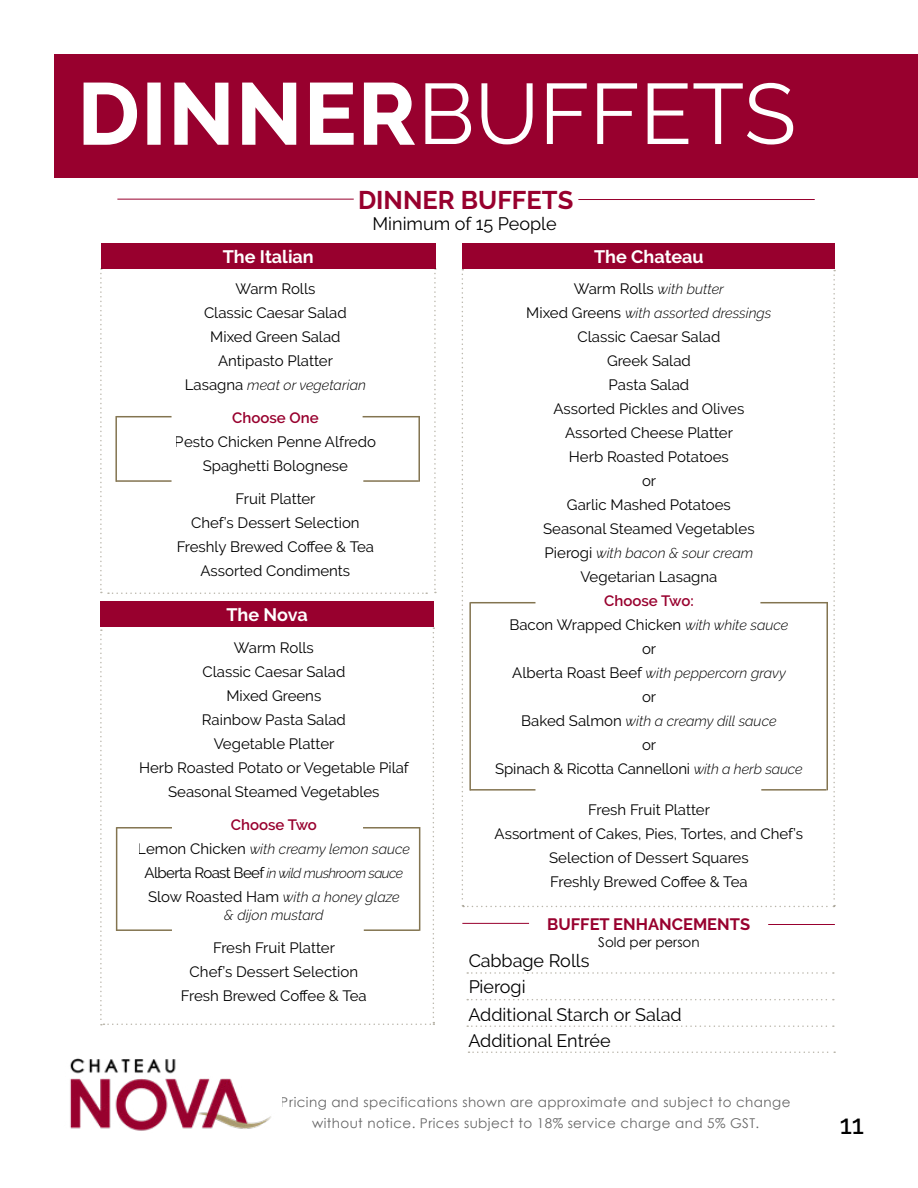
<style>
.page{position:relative;width:918px;height:1188px;background:#fff}
.page>*{position:absolute;margin:0;border:0;box-sizing:border-box;transform-origin:0 0}
.t1{font:85.5px "Raleway";color:#fff}
.t2{font:500 27px "Raleway";color:#000}
.t3{font:700 25.5px "Raleway";color:#98002e}
.t4{font:18px/26px "Raleway";color:#000}
.t5{font:700 18px "Raleway";color:#fff}
.t6{font:700 16.5px "Raleway";color:#98002e}
.t7{font:15px/24px "Raleway";color:#000;text-align:center}
.t8{font:600 15px "Raleway";color:#98002e}
.t9{font:italic 300 14.25px/24px "Raleway";color:#000;text-align:center}
.t10{font:italic 300 13.8px "Raleway";letter-spacing:-.04em;color:#000}
.t11{font:13.5px/21px "Century Gothic";letter-spacing:.03em;color:#000;text-align:center}
.t12{font:13.5px "Century Gothic";color:#000}
.s1{font-weight:700}
.s2{font-weight:400;font-style:normal;font-size:15px}
.s3{font-weight:600;color:#98002e}
.s4{font-weight:300;font-style:italic;font-size:14.25px}
</style>
<div class="page">
<img style="left:70px;top:1058px;width:201px;height:73px">
<div style="left:54px;top:54px;width:864px;height:123px;background:#98002e"></div>
<hr style="left:578px;top:199px;width:237px;height:1px;background:#98002e">
<hr style="left:117px;top:199px;width:237px;height:1px;background:#98002e">
<div style="left:101px;top:243px;width:335px;height:26px;background:#98002e"></div>
<div style="left:463px;top:243px;width:372px;height:25px;background:#98002e"></div>
<div style="left:100px;top:601px;width:334px;height:26px;background:#98002e"></div>
<svg style="left:100px;top:268px;width:2px;height:325px"></svg>
<svg style="left:108px;top:592px;width:319px;height:2px"></svg>
<svg style="left:434px;top:268px;width:2px;height:325px"></svg>
<svg style="left:100px;top:627px;width:334px;height:398px"></svg>
<svg style="left:462px;top:269px;width:373px;height:638px"></svg>
<hr style="left:768px;top:924px;width:67px;height:1px;background:#98002e">
<hr style="left:462px;top:923px;width:67px;height:1px;background:#98002e">
<svg style="left:467px;top:972px;width:367px;height:2px"></svg>
<svg style="left:467px;top:999px;width:367px;height:1px"></svg>
<svg style="left:467px;top:1025px;width:367px;height:2px"></svg>
<svg style="left:468px;top:1052px;width:367px;height:1px"></svg>
<hr style="left:470px;top:602px;width:65px;height:1px;background:#837450">
<hr style="left:470px;top:789px;width:65px;height:2px;background:#837450">
<hr style="left:761px;top:789px;width:65px;height:2px;background:#837450">
<hr style="left:760px;top:602px;width:67px;height:1px;background:#837450">
<hr style="left:469px;top:602px;width:2px;height:189px;background:#837450">
<hr style="left:826px;top:602px;width:2px;height:188px;background:#837450">
<hr style="left:116px;top:416px;width:56px;height:1px;background:#837450">
<hr style="left:116px;top:480px;width:56px;height:2px;background:#837450">
<hr style="left:363px;top:480px;width:56px;height:2px;background:#837450">
<hr style="left:363px;top:416px;width:56px;height:1px;background:#837450">
<hr style="left:115px;top:416px;width:2px;height:66px;background:#837450">
<hr style="left:418px;top:416px;width:2px;height:66px;background:#837450">
<hr style="left:117px;top:827px;width:55px;height:2px;background:#837450">
<hr style="left:117px;top:929px;width:55px;height:2px;background:#837450">
<hr style="left:364px;top:929px;width:55px;height:2px;background:#837450">
<hr style="left:363px;top:827px;width:57px;height:2px;background:#837450">
<hr style="left:116px;top:827px;width:1px;height:104px;background:#837450">
<hr style="left:419px;top:827px;width:1px;height:104px;background:#837450">
<h1 class="t1" style="left:78px;top:64px;width:720px"><span class="s1">DINNER</span>BUFFETS</h1>
<h3 class="t3" style="left:358px;top:185px;width:217px">DINNER BUFFETS</h3>
<p class="t4" style="left:372px;top:210px;width:186px">Minimum of 15 People</p>
<p class="t5" style="left:223px;top:246px;width:93px">The Italian</p>
<p class="t5" style="left:594px;top:246px;width:111px">The Chateau</p>
<p class="t7" style="left:204px;top:277px;width:144px">Warm Rolls<br>Classic Caesar Salad<br>Mixed Green Salad<br>Antipasto Platter</p>
<p class="t9" style="left:185px;top:373px;width:183px"><span class="s2">Lasagna</span> meat or vegetarian</p>
<p class="t8" style="left:232px;top:409px;width:88px">Choose One</p>
<p class="t7" style="left:175px;top:430px;width:203px">Pesto Chicken Penne Alfredo<br>Spaghetti Bolognese</p>
<p class="t7" style="left:177px;top:487px;width:199px">Fruit Platter<br>Chef’s Dessert Selection<br>Freshly Brewed Coffee &amp; Tea<br>Assorted Condiments</p>
<p class="t9" style="left:526px;top:277px;width:247px"><span class="s2">Warm Rolls</span> with butter<br><span class="s2">Mixed Greens</span> with assorted dressings</p>
<p class="t7" style="left:543px;top:325px;width:213px">Classic Caesar Salad<br>Greek Salad<br>Pasta Salad<br>Assorted Pickles and Olives<br>Assorted Cheese Platter<br>Herb Roasted Potatoes<br>or<br>Garlic Mashed Potatoes<br>Seasonal Steamed Vegetables</p>
<p class="t9" style="left:545px;top:541px;width:210px"><span class="s2">Pierogi</span> with bacon &amp; sour cream</p>
<p class="t7" style="left:580px;top:565px;width:139px">Vegetarian Lasagna</p>
<p class="t7" style="left:509px;top:589px;width:281px"><span class="s3">Choose Two:<br></span>Bacon Wrapped Chicken <span class="s4">with white sauce </span>or</p>
<p class="t9" style="left:512px;top:661px;width:275px"><span class="s2">Alberta Roast Beef</span> with peppercorn gravy</p>
<p class="t7" style="left:642px;top:685px;width:16px">or</p>
<p class="t9" style="left:521px;top:709px;width:257px"><span class="s2">Baked Salmon</span> with a creamy dill sauce</p>
<p class="t7" style="left:495px;top:733px;width:309px">or<br>Spinach &amp; Ricotta Cannelloni <span class="s4">with a herb sauce</span></p>
<p class="t7" style="left:495px;top:797px;width:310px">Fresh Fruit Platter<br>Assortment of Cakes, Pies, Tortes, and Chef’s<br>Selection of Dessert Squares<br>Freshly Brewed Coffee &amp; Tea</p>
<p class="t5" style="left:226px;top:604px;width:83px">The Nova</p>
<p class="t7" style="left:139px;top:636px;width:271px">Warm Rolls<br>Classic Caesar Salad<br>Mixed Greens<br>Rainbow Pasta Salad<br>Vegetable Platter<br>Herb Roasted Potato or Vegetable Pilaf<br>Seasonal Steamed Vegetables</p>
<p class="t8" style="left:231px;top:817px;width:88px">Choose Two</p>
<p class="t9" style="left:138px;top:837px;width:274px"><span class="s2">Lemon Chicken</span> with creamy lemon sauce</p>
<p class="t10" style="left:145px;top:866px;width:260px"><span class="s2">Alberta Roast Beef</span> in wild mushroom sauce</p>
<p class="t9" style="left:148px;top:888px;width:253px;line-height:18px"><span class="s2">Slow Roasted Ham</span> with a honey glaze &amp; dijon mustard</p>
<p class="t7" style="left:181px;top:936px;width:187px">Fresh Fruit Platter<br>Chef’s Dessert Selection<br>Fresh Brewed Coffee &amp; Tea</p>
<p class="t4" style="left:468px;top:948px;width:123px">Cabbage Rolls<br>Pierogi</p>
<p class="t4" style="left:468px;top:1001px;width:215px">Additional Starch or Salad<br>Additional Entrée</p>
<p class="t6" style="left:547px;top:915px;width:204px">BUFFET ENHANCEMENTS</p>
<p class="t12" style="left:598px;top:933px;width:103px">Sold per person</p>
<p class="t11" style="left:281px;top:1091px;width:511px">Pricing and specifications shown are approximate and subject to change without notice. Prices subject to 18% service charge and 5% GST.</p>
<h2 class="t2" style="left:840px;top:1109px;width:26px">11</h2>
</div>
